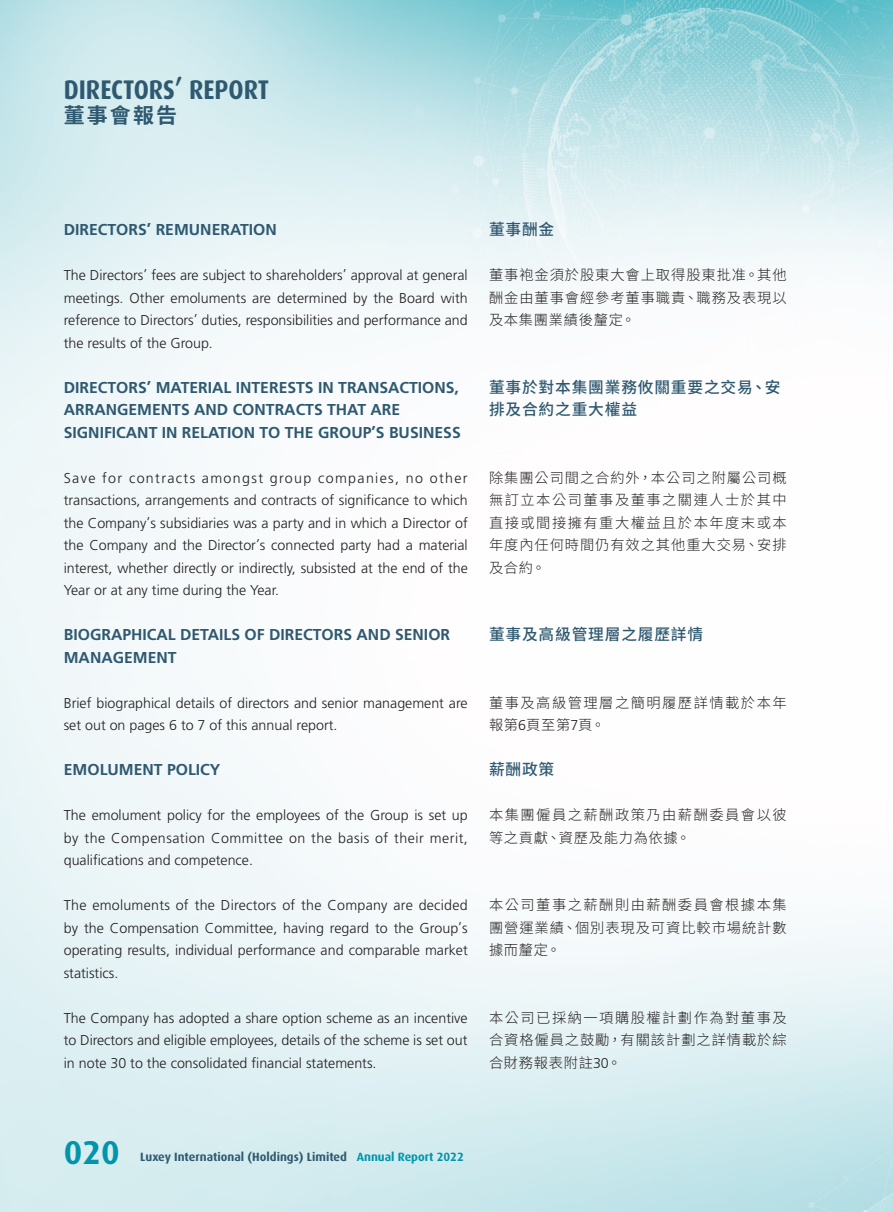
<style>
.page{position:relative;width:893px;height:1212px;background:#fff}
.page>*{position:absolute;margin:0;border:0;box-sizing:border-box;transform-origin:0 0}
.t1{font:700 33px "Dax";color:#0095aa}
.t2{font:700 27px "Dax";color:#2e5970;scale:.9 1}
.t3{font:700 21px "Source Han Sans TC";letter-spacing:.1em;color:#2e5970}
.Heading_1{font:700 15.75px/22.5px "Frutiger LT Std";color:#2e5970}
.C_Heading_1{font:500 15.75px/22.5px "Source Han Sans TC";letter-spacing:.05em;color:#2e5970}
.Body_Text{font:300 14.25px/22.5px "Frutiger LT Std";color:#231f20;text-align:justify}
.C_Body_Text{font:300 14.25px/22.5px "Source Han Sans TC";letter-spacing:.065em;color:#231f20;text-align:justify}
.C_Body_Text-2{font:300 14.25px/22.5px "Source Han Sans TC";letter-spacing:.105em;color:#231f20}
.t4{font:700 12px "Dax";color:#2e5970}
.s1{font-family:"Frutiger LT Std"}
.s2{color:#0095aa}
</style>
<div class="page">
<img style="left:0;top:0;width:893px;height:1212px">
<h2 class="t2" style="left:64px;top:75px;width:230px">DIRECTORS’ REPORT</h2>
<h3 class="t3" style="left:64px;top:103px;width:115px">董事會報告</h3>
<p class="Heading_1" style="left:64px;top:218px;width:215px">DIRECTORS’ REMUNERATION</p>
<p class="Body_Text" style="left:64px;top:264px;width:406px">The Directors’ fees are subject to shareholders’ approval at general meetings. Other emoluments are determined by the Board with reference to Directors’ duties, responsibilities and performance and the results of the Group.</p>
<p class="Heading_1" style="left:64px;top:376px;width:398px">DIRECTORS’ MATERIAL INTERESTS IN TRANSACTIONS,<br>ARRANGEMENTS AND CONTRACTS THAT ARE<br>SIGNIFICANT IN RELATION TO THE GROUP’S BUSINESS</p>
<p class="Body_Text" style="left:64px;top:467px;width:406px">Save for contracts amongst group companies, no other transactions, arrangements and contracts of significance to which the Company’s subsidiaries was a party and in which a Director of the Company and the Director’s connected party had a material interest, whether directly or indirectly, subsisted at the end of the Year or at any time during the Year.</p>
<p class="Heading_1" style="left:64px;top:623px;width:388px">BIOGRAPHICAL DETAILS OF DIRECTORS AND SENIOR<br>MANAGEMENT</p>
<p class="Body_Text" style="left:64px;top:692px;width:405px">Brief biographical details of directors and senior management are set out on pages 6 to 7 of this annual report.</p>
<p class="Heading_1" style="left:64px;top:758px;width:158px">EMOLUMENT POLICY</p>
<p class="Body_Text" style="left:64px;top:804px;width:406px">The emolument policy for the employees of the Group is set up by the Compensation Committee on the basis of their merit, qualifications and competence.</p>
<p class="Body_Text" style="left:64px;top:894px;width:405px">The emoluments of the Directors of the Company are decided by the Compensation Committee, having regard to the Group’s operating results, individual performance and comparable market statistics.</p>
<p class="Body_Text" style="left:64px;top:1007px;width:405px">The Company has adopted a share option scheme as an incentive to Directors and eligible employees, details of the scheme is set out in note 30 to the consolidated financial statements.</p>
<p class="C_Heading_1" style="left:489px;top:218px;width:67px">董事酬金</p>
<p class="C_Body_Text" style="left:489px;top:264px;width:299px">董事袍金須於股東大會上取得股東批准。其他酬金由董事會經參考董事職責、職務及表現以及本集團業績後釐定。</p>
<p class="C_Heading_1" style="left:489px;top:376px;width:293px">董事於對本集團業務攸關重要之交易、安排及合約之重大權益</p>
<p class="C_Body_Text" style="left:489px;top:466px;width:299px">除集團公司間之合約外，本公司之附屬公司概無訂立本公司董事及董事之關連人士於其中直接或間接擁有重大權益且於本年度末或本年度內任何時間仍有效之其他重大交易、安排及合約。</p>
<p class="C_Heading_1" style="left:489px;top:623px;width:216px">董事及高級管理層之履歷詳情</p>
<p class="C_Body_Text-2" style="left:489px;top:691px;width:299px">董事及高級管理層之簡明履歷詳情載於本年報第<span class="s1">6</span>頁至第<span class="s1">7</span>頁。</p>
<p class="C_Heading_1" style="left:489px;top:758px;width:67px">薪酬政策</p>
<p class="C_Body_Text-2" style="left:489px;top:804px;width:299px">本集團僱員之薪酬政策乃由薪酬委員會以彼等之貢獻、資歷及能力為依據。</p>
<p class="C_Body_Text" style="left:489px;top:894px;width:299px">本公司董事之薪酬則由薪酬委員會根據本集團營運業績、個別表現及可資比較市場統計數據而釐定。</p>
<p class="C_Body_Text" style="left:489px;top:1006px;width:299px">本公司已採納一項購股權計劃作為對董事及合資格僱員之鼓勵，有關該計劃之詳情載於綜合財務報表附註<span class="s1">30</span>。</p>
<h1 class="t1" style="left:64px;top:1134px;width:57px">020</h1>
<p class="t4" style="left:140px;top:1150px;width:325px">Luxey International (Holdings) Limited <span class="s2">Annual Report 2022</span></p>
</div>
